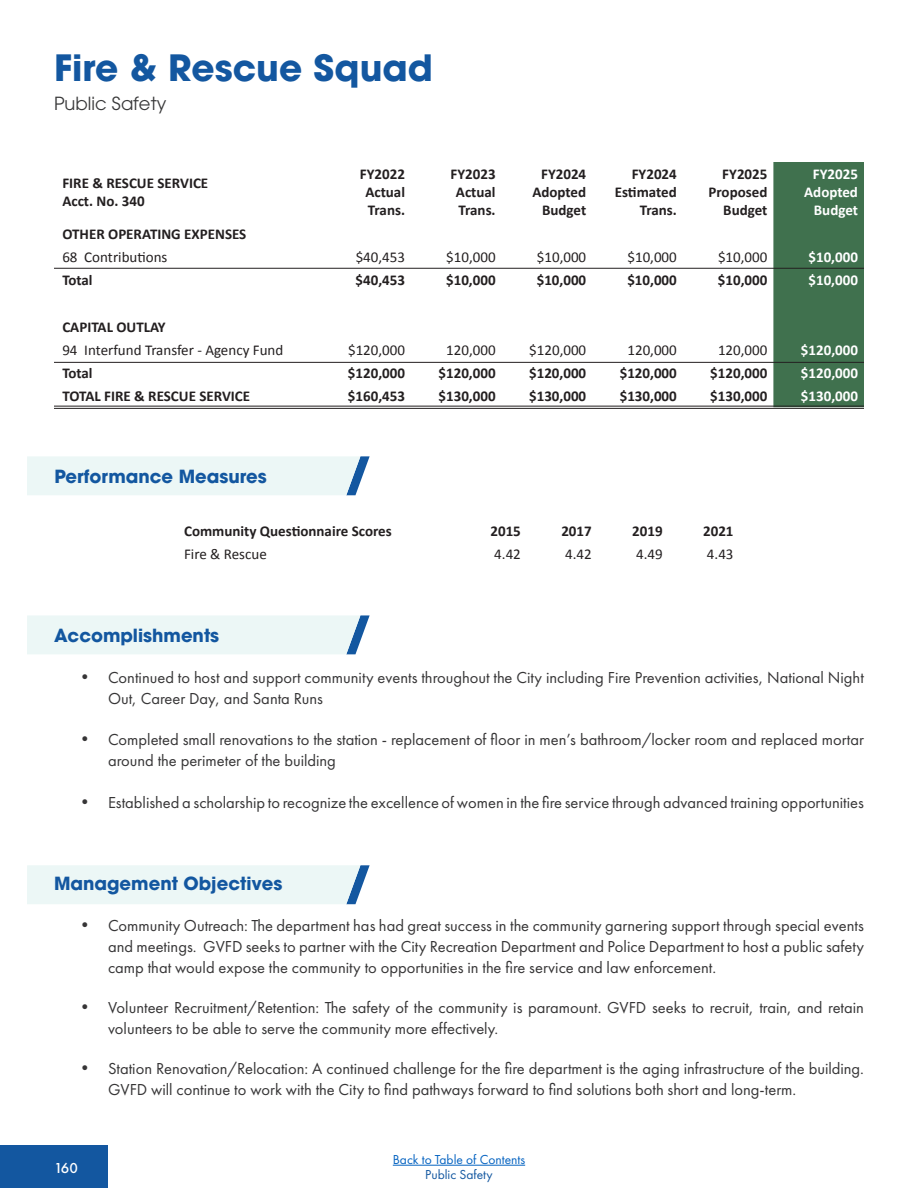
<style>
.page{position:relative;width:918px;height:1188px;background:#fff}
.page>*{position:absolute;margin:0;border:0;box-sizing:border-box;transform-origin:0 0}
.t1{font:700 36px "ITC Avant Garde Pro";color:#1357a0}
.t2{font:700 18px "ITC Avant Garde Pro";color:#1357a0}
.H1-Subtitle{font:18px "ITC Avant Garde Pro";color:#383839}
.t3{font:16.5px/21px "Futura PT";color:#363536}
.TableBody{font:700 15px/18px "Calibri";color:#231f20;text-align:right}
.TableBody-2{font:15px "Calibri";color:#231f20}
.ColumnHighlight{font:700 15px/18px "Calibri";color:#fff;text-align:right}
.ColumnHighlight-2{font:700 15px "Calibri";color:#231f20}
.ColumnHighlight-3{font:15px "Calibri";color:#231f20}
.t4{font:500 15px "Futura PT";color:#fff}
.t5{font:13.5px "Futura PT";color:#0563c1}
.t6{font:13.5px "Futura PT";color:#1357a0}
</style>
<div class="page">
<div style="left:27px;top:456px;width:343px;height:39px;background:#ecf7f6"></div>
<div style="left:27px;top:615px;width:343px;height:39px;background:#ecf7f6"></div>
<div style="left:27px;top:865px;width:343px;height:39px;background:#ecf7f6"></div>
<div style="left:773px;top:162px;width:91px;height:244px;background:#40714e"></div>
<hr style="left:54px;top:406px;width:810px;height:1px;background:#231f20">
<hr style="left:54px;top:362px;width:810px;height:1px;background:#231f20">
<hr style="left:54px;top:268px;width:810px;height:1px;background:#231f20">
<hr style="left:54px;top:408px;width:810px;height:1px;background:#231f20">
<div style="left:0;top:1146px;width:108px;height:42px;background:#1357a0"></div>
<hr style="left:393px;top:1165px;width:132px;height:1px;background:#0563c1">
<h1 class="t1" style="left:54px;top:43px;width:381px">Fire &amp; Rescue Squad</h1>
<p class="H1-Subtitle" style="left:54px;top:92px;width:114px">Public Safety</p>
<p class="TableBody" style="left:62px;top:174px;width:147px;text-align:left">FIRE &amp; RESCUE SERVICE<br>Acct. No. 340</p>
<p class="TableBody" style="left:360px;top:165px;width:47px;text-align:center">FY2022<br>Actual<br>Trans.</p>
<p class="TableBody" style="left:451px;top:165px;width:47px;text-align:center">FY2023<br>Actual<br>Trans.</p>
<p class="TableBody" style="left:532px;top:165px;width:55px">FY2024<br>Adopted<br>Budget</p>
<p class="TableBody" style="left:615px;top:165px;width:64px">FY2024<br>Estimated<br>Trans.</p>
<p class="TableBody" style="left:709px;top:165px;width:60px">FY2025<br>Proposed<br>Budget</p>
<p class="ColumnHighlight" style="left:804px;top:165px;width:55px">FY2025<br>Adopted<br>Budget</p>
<p class="TableBody" style="left:62px;top:224px;width:186px">OTHER OPERATING EXPENSES</p>
<p class="TableBody-2" style="left:62px;top:246px;width:107px">68 Contributions</p>
<p class="TableBody-2" style="left:356px;top:246px;width:51px">$40,453</p>
<p class="TableBody-2" style="left:446px;top:246px;width:51px">$10,000</p>
<p class="TableBody-2" style="left:537px;top:246px;width:51px">$10,000</p>
<p class="TableBody-2" style="left:627px;top:246px;width:51px">$10,000</p>
<p class="TableBody-2" style="left:718px;top:246px;width:51px">$10,000</p>
<p class="ColumnHighlight" style="left:809px;top:247px;width:51px">$10,000</p>
<p class="TableBody" style="left:62px;top:271px;width:32px">Total</p>
<p class="TableBody" style="left:356px;top:271px;width:51px">$40,453</p>
<p class="TableBody" style="left:446px;top:271px;width:51px">$10,000</p>
<p class="TableBody" style="left:537px;top:271px;width:51px">$10,000</p>
<p class="TableBody" style="left:627px;top:271px;width:51px">$10,000</p>
<p class="TableBody" style="left:718px;top:271px;width:51px">$10,000</p>
<p class="ColumnHighlight" style="left:809px;top:271px;width:51px">$10,000</p>
<p class="TableBody" style="left:62px;top:317px;width:105px">CAPITAL OUTLAY</p>
<p class="TableBody-2" style="left:62px;top:339px;width:223px">94 Interfund Transfer - Agency Fund</p>
<p class="TableBody-2" style="left:348px;top:339px;width:58px">$120,000</p>
<p class="TableBody-2" style="left:446px;top:339px;width:51px">120,000</p>
<p class="TableBody-2" style="left:529px;top:339px;width:58px">$120,000</p>
<p class="TableBody-2" style="left:627px;top:339px;width:51px">120,000</p>
<p class="TableBody-2" style="left:718px;top:339px;width:51px">120,000</p>
<p class="ColumnHighlight" style="left:801px;top:340px;width:59px">$120,000</p>
<p class="TableBody" style="left:62px;top:364px;width:32px">Total</p>
<p class="TableBody" style="left:348px;top:364px;width:59px">$120,000</p>
<p class="TableBody" style="left:439px;top:364px;width:59px">$120,000</p>
<p class="TableBody" style="left:529px;top:364px;width:59px">$120,000</p>
<p class="TableBody" style="left:620px;top:364px;width:59px">$120,000</p>
<p class="TableBody" style="left:710px;top:364px;width:59px">$120,000</p>
<p class="ColumnHighlight" style="left:801px;top:364px;width:59px">$120,000</p>
<p class="TableBody" style="left:62px;top:387px;width:189px">TOTAL FIRE &amp; RESCUE SERVICE</p>
<p class="TableBody" style="left:348px;top:387px;width:59px">$160,453</p>
<p class="TableBody" style="left:439px;top:387px;width:59px">$130,000</p>
<p class="TableBody" style="left:529px;top:387px;width:59px">$130,000</p>
<p class="TableBody" style="left:620px;top:387px;width:59px">$130,000</p>
<p class="TableBody" style="left:710px;top:387px;width:59px">$130,000</p>
<p class="ColumnHighlight" style="left:801px;top:387px;width:59px">$130,000</p>
<h3 class="t2" style="left:54px;top:464px;width:214px">Performance Measures</h3>
<p class="TableBody" style="left:184px;top:521px;width:209px">Community Questionnaire Scores</p>
<p class="TableBody" style="left:491px;top:521px;width:32px">2015</p>
<p class="TableBody" style="left:561px;top:521px;width:32px">2017</p>
<p class="TableBody" style="left:632px;top:521px;width:32px">2019</p>
<p class="ColumnHighlight-2" style="left:703px;top:520px;width:32px">2021</p>
<p class="TableBody-2" style="left:184px;top:544px;width:84px">Fire &amp; Rescue</p>
<p class="TableBody-2" style="left:494px;top:544px;width:28px">4.42</p>
<p class="TableBody-2" style="left:565px;top:544px;width:28px">4.42</p>
<p class="TableBody-2" style="left:636px;top:544px;width:28px">4.49</p>
<p class="ColumnHighlight-3" style="left:707px;top:544px;width:28px">4.43</p>
<h3 class="t2" style="left:54px;top:623px;width:167px">Accomplishments</h3>
<p class="t3" style="left:108px;top:667px;width:757px;text-indent:-27px">• Continued to host and support community events throughout the City including Fire Prevention activities, National Night<br>Out, Career Day, and Santa Runs</p>
<p class="t3" style="left:108px;top:729px;width:758px;text-indent:-27px">• Completed small renovations to the station - replacement of floor in men’s bathroom/locker room and replaced mortar around the perimeter of the building</p>
<p class="t3" style="left:81px;top:792px;width:784px">• Established a scholarship to recognize the excellence of women in the fire service through advanced training opportunities</p>
<h3 class="t2" style="left:54px;top:872px;width:230px">Management Objectives</h3>
<p class="t3" style="left:108px;top:915px;width:758px;text-align:justify;text-indent:-27px">• Community Outreach: The department has had great success in the community garnering support through special events and meetings. GVFD seeks to partner with the City Recreation Department and Police Department to host a public safety camp that would expose the community to opportunities in the fire service and law enforcement.</p>
<p class="t3" style="left:108px;top:997px;width:758px;text-indent:-27px">• Volunteer Recruitment/Retention: The safety of the community is paramount. GVFD seeks to recruit, train, and retain volunteers to be able to serve the community more effectively.</p>
<p class="t3" style="left:108px;top:1058px;width:758px;text-indent:-27px">• Station Renovation/Relocation: A continued challenge for the fire department is the aging infrastructure of the building.<br>GVFD will continue to work with the City to find pathways forward to find solutions both short and long-term.</p>
<p class="t4" style="left:54px;top:1159px;width:25px">160</p>
<p class="t5" style="left:393px;top:1151px;width:134px">Back to Table of Contents</p>
<p class="t6" style="left:425px;top:1167px;width:69px">Public Safety</p>
</div>
